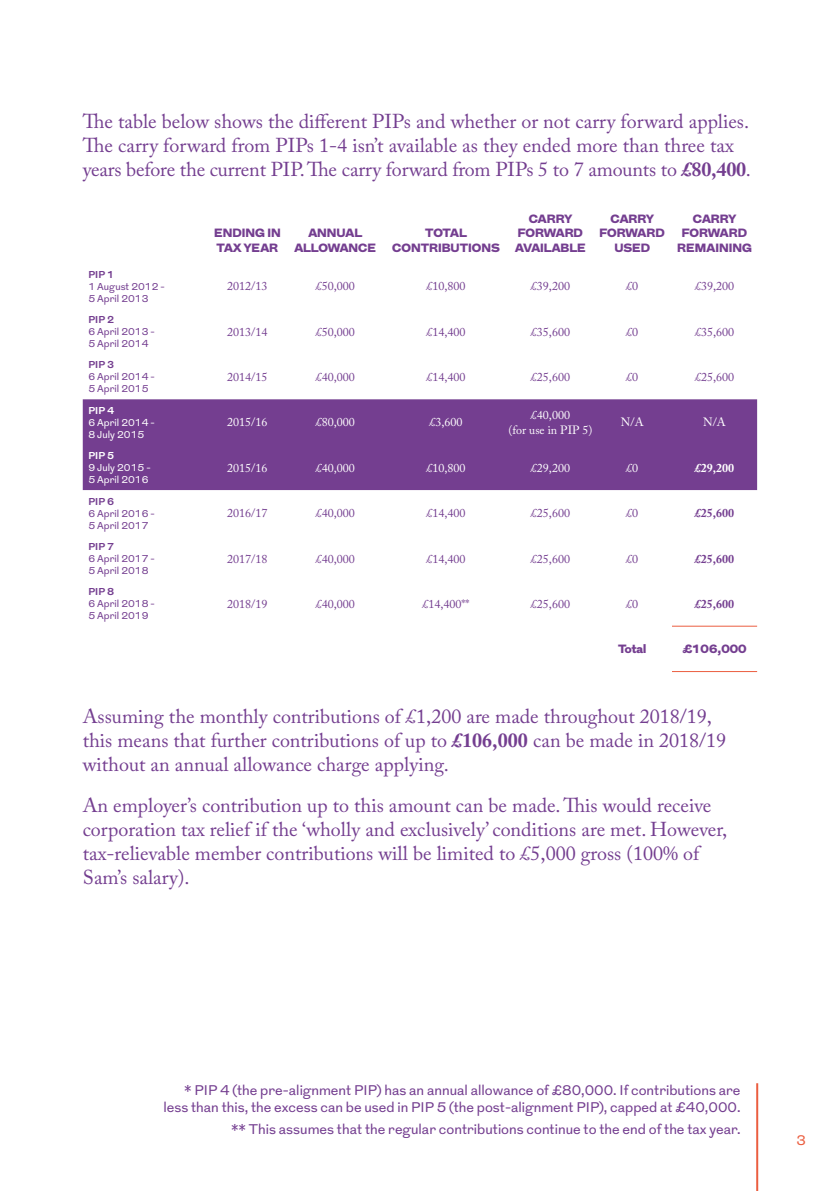
<style>
.page{position:relative;width:840px;height:1191px;background:#fff}
.page>*{position:absolute;margin:0;border:0;box-sizing:border-box;transform-origin:0 0}
.t1{font:20px/24px "Adobe Caslon Pro";color:#743e90}
.t2{font:14px/16.8px "Grot";color:#743e90;text-align:right}
.t3{font:14px "Grot";color:#eb5e40}
.t4{font:12px "Adobe Caslon Pro";color:#743e90}
.t5{font:900 12px/14.4px "Grot";color:#743e90;text-align:center}
.t6{font:12px/14.4px "Adobe Caslon Pro";color:#fff;text-align:center}
.t7{font:700 12px "Adobe Caslon Pro";color:#743e90}
.t8{font:700 12px "Adobe Caslon Pro";color:#fff}
.t9{font:10px/12px "Grot";color:#743e90}
.t10{font:10px/12px "Grot";color:#fff}
.t11{font:700 10px "Grot";color:#743e90}
.t12{font:700 10px "Grot";color:#fff}
.s1{font-weight:700}
</style>
<div class="page">
<div style="left:83px;top:399px;width:673px;height:91px;background:#743e90"></div>
<hr style="left:671px;top:625px;width:85px;height:1px;background:#eb5e40">
<hr style="left:671px;top:671px;width:85px;height:1px;background:#eb5e40">
<hr style="left:755px;top:1083px;width:2px;height:108px;background:#eb5e40">
<p class="t1" style="left:83px;top:109px;width:669px">The table below shows the different PIPs and whether or not carry forward applies.<br>The carry forward from PIPs 1-4 isn’t available as they ended more than three tax years before the current PIP. The carry forward from PIPs 5 to 7 amounts to <span class="s1">£80,400</span>.</p>
<p class="t5" style="left:214px;top:227px;width:68px;text-align:left">ENDING IN<br>TAX YEAR</p>
<p class="t5" style="left:294px;top:227px;width:83px">ANNUAL<br>ALLOWANCE</p>
<p class="t5" style="left:392px;top:227px;width:109px">TOTAL<br>CONTRIBUTIONS</p>
<p class="t5" style="left:514px;top:212px;width:72px">CARRY<br>FORWARD<br>AVAILABLE</p>
<p class="t5" style="left:599px;top:212px;width:66px">CARRY<br>FORWARD<br>USED</p>
<p class="t5" style="left:677px;top:212px;width:76px">CARRY<br>FORWARD<br>REMAINING</p>
<p class="t11" style="left:88px;top:267px;width:27px">PIP 1</p>
<p class="t9" style="left:88px;top:280px;width:78px">1 August 2012 -<br>5 April 2013</p>
<p class="t4" style="left:227px;top:279px;width:42px">2012/13</p>
<p class="t4" style="left:315px;top:279px;width:41px">£50,000</p>
<p class="t4" style="left:426px;top:279px;width:41px">£10,800</p>
<p class="t4" style="left:530px;top:279px;width:41px">£39,200</p>
<p class="t4" style="left:626px;top:279px;width:13px">£0</p>
<p class="t4" style="left:694px;top:279px;width:41px">£39,200</p>
<p class="t11" style="left:88px;top:312px;width:27px">PIP 2</p>
<p class="t9" style="left:88px;top:326px;width:68px">6 April 2013 -<br>5 April 2014</p>
<p class="t4" style="left:227px;top:324px;width:42px">2013/14</p>
<p class="t4" style="left:315px;top:324px;width:41px">£50,000</p>
<p class="t4" style="left:426px;top:324px;width:41px">£14,400</p>
<p class="t4" style="left:530px;top:324px;width:41px">£35,600</p>
<p class="t4" style="left:626px;top:324px;width:13px">£0</p>
<p class="t4" style="left:694px;top:324px;width:41px">£35,600</p>
<p class="t11" style="left:88px;top:358px;width:27px">PIP 3</p>
<p class="t9" style="left:88px;top:371px;width:68px">6 April 2014 -<br>5 April 2015</p>
<p class="t4" style="left:227px;top:370px;width:42px">2014/15</p>
<p class="t4" style="left:315px;top:370px;width:41px">£40,000</p>
<p class="t4" style="left:426px;top:370px;width:41px">£14,400</p>
<p class="t4" style="left:530px;top:370px;width:41px">£25,600</p>
<p class="t4" style="left:626px;top:370px;width:13px">£0</p>
<p class="t4" style="left:694px;top:370px;width:41px">£25,600</p>
<p class="t12" style="left:88px;top:403px;width:28px">PIP 4</p>
<p class="t10" style="left:88px;top:417px;width:68px">6 April 2014 -<br>8 July 2015</p>
<p class="t6" style="left:227px;top:415px;width:42px">2015/16</p>
<p class="t6" style="left:315px;top:415px;width:41px">£80,000</p>
<p class="t6" style="left:429px;top:415px;width:35px">£3,600</p>
<p class="t6" style="left:508px;top:408px;width:86px">£40,000<br>(for use in PIP 5)</p>
<p class="t6" style="left:620px;top:415px;width:24px">N/A</p>
<p class="t6" style="left:702px;top:415px;width:24px">N/A</p>
<p class="t12" style="left:88px;top:449px;width:27px">PIP 5</p>
<p class="t10" style="left:88px;top:462px;width:64px">9 July 2015 -<br>5 April 2016</p>
<p class="t6" style="left:227px;top:460px;width:42px">2015/16</p>
<p class="t6" style="left:315px;top:460px;width:41px">£40,000</p>
<p class="t6" style="left:426px;top:460px;width:41px">£10,800</p>
<p class="t6" style="left:530px;top:460px;width:41px">£29,200</p>
<p class="t6" style="left:626px;top:460px;width:13px">£0</p>
<p class="t8" style="left:694px;top:460px;width:41px">£29,200</p>
<p class="t11" style="left:88px;top:494px;width:27px">PIP 6</p>
<p class="t9" style="left:88px;top:507px;width:68px">6 April 2016 -<br>5 April 2017</p>
<p class="t4" style="left:227px;top:506px;width:42px">2016/17</p>
<p class="t4" style="left:315px;top:506px;width:41px">£40,000</p>
<p class="t4" style="left:426px;top:506px;width:41px">£14,400</p>
<p class="t4" style="left:530px;top:506px;width:41px">£25,600</p>
<p class="t4" style="left:626px;top:506px;width:13px">£0</p>
<p class="t7" style="left:694px;top:506px;width:41px">£25,600</p>
<p class="t11" style="left:88px;top:539px;width:27px">PIP 7</p>
<p class="t9" style="left:88px;top:553px;width:68px">6 April 2017 -<br>5 April 2018</p>
<p class="t4" style="left:227px;top:551px;width:42px">2017/18</p>
<p class="t4" style="left:315px;top:551px;width:41px">£40,000</p>
<p class="t4" style="left:426px;top:551px;width:41px">£14,400</p>
<p class="t4" style="left:530px;top:551px;width:41px">£25,600</p>
<p class="t4" style="left:626px;top:551px;width:13px">£0</p>
<p class="t7" style="left:694px;top:551px;width:41px">£25,600</p>
<p class="t11" style="left:88px;top:585px;width:27px">PIP 8</p>
<p class="t9" style="left:88px;top:598px;width:68px">6 April 2018 -<br>5 April 2019</p>
<p class="t4" style="left:227px;top:597px;width:42px">2018/19</p>
<p class="t4" style="left:315px;top:597px;width:41px">£40,000</p>
<p class="t4" style="left:422px;top:597px;width:48px">£14,400**</p>
<p class="t4" style="left:530px;top:597px;width:41px">£25,600</p>
<p class="t4" style="left:626px;top:597px;width:13px">£0</p>
<p class="t7" style="left:694px;top:596px;width:41px">£25,600</p>
<p class="t5" style="left:618px;top:642px;width:29px">Total</p>
<p class="t5" style="left:682px;top:642px;width:66px">£106,000</p>
<p class="t1" style="left:83px;top:704px;width:644px">Assuming the monthly contributions of £1,200 are made throughout 2018/19, this means that further contributions of up to <span class="s1">£106,000</span> can be made in 2018/19 without an annual allowance charge applying.</p>
<p class="t1" style="left:83px;top:793px;width:645px">An employer’s contribution up to this amount can be made. This would receive corporation tax relief if the ‘wholly and exclusively’ conditions are met. However, tax-relievable member contributions will be limited to £5,000 gross (100% of Sam’s salary).</p>
<p class="t2" style="left:163px;top:1082px;width:578px">* PIP 4 (the pre-alignment PIP) has an annual allowance of £80,000. If contributions are less than this, the excess can be used in PIP 5 (the post-alignment PIP), capped at £40,000.</p>
<p class="t2" style="left:231px;top:1121px;width:510px">** This assumes that the regular contributions continue to the end of the tax year.</p>
<p class="t3" style="left:796px;top:1130px;width:11px">3</p>
</div>
